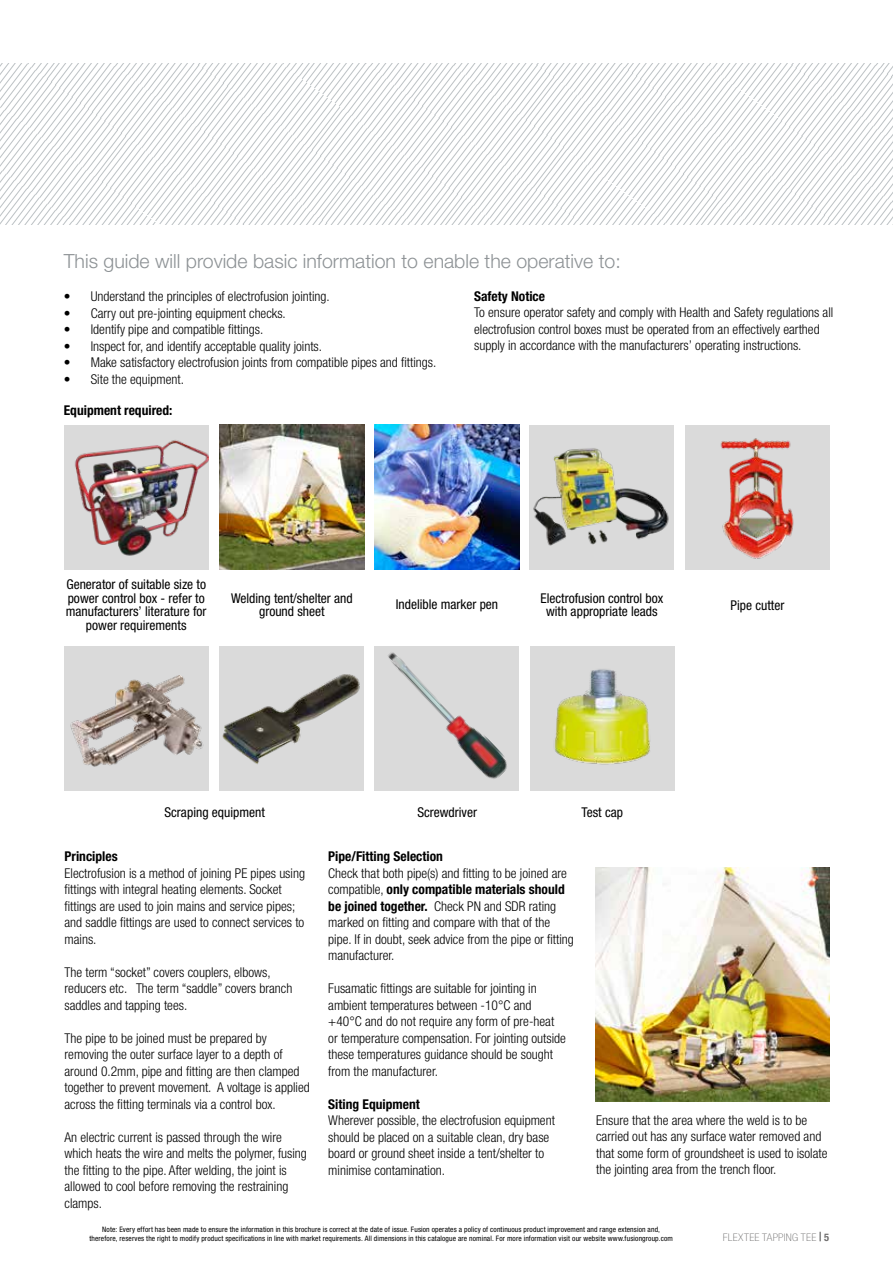
<style>
.page{position:relative;width:893px;height:1263px;background:#fff}
.page>*{position:absolute;margin:0;border:0;box-sizing:border-box;transform-origin:0 0}
.t1{font:300 19.5px "Helvetica Neue LT Pro";color:#8d9295}
.t2{font:300 condensed 13.5px/16.5px "Helvetica Neue LT Pro";color:#000}
.t3{font:condensed 13.5px/13.5px "Helvetica Neue LT Pro";color:#000;text-align:center}
.t4{font:700 condensed 13.5px "Helvetica Neue LT Pro";color:#000}
.t5{font:100 condensed 10.5px "Helvetica Neue LT Pro";letter-spacing:.02em;color:#706f6f;scale:1.1 1}
.t6{font:condensed 7.5px/9px "Helvetica Neue LT Pro";letter-spacing:.02em;color:#000;text-align:center}
.s1{font-weight:700}
.s2{font-family:"Times New Roman";font-weight:700;font-stretch:normal;color:#000}
</style>
<div class="page">
<hr style="left:0;top:64px;width:1px;height:161px;background:#bfbfbf">
<svg style="left:0;top:64px;width:893px;height:160px"></svg>
<div style="left:64px;top:425px;width:145px;height:145px;background:#dadada"></div>
<img style="left:75px;top:440px;width:134px;height:116px">
<div style="left:685px;top:425px;width:144px;height:145px;background:#dadada"></div>
<img style="left:720px;top:438px;width:74px;height:121px">
<div style="left:530px;top:646px;width:145px;height:144px;background:#dadada"></div>
<img style="left:554px;top:669px;width:96px;height:96px">
<img style="left:219px;top:425px;width:145px;height:145px">
<div style="left:64px;top:646px;width:145px;height:144px;background:#dadada"></div>
<img style="left:375px;top:425px;width:144px;height:145px">
<div style="left:219px;top:646px;width:145px;height:144px;background:#dadada"></div>
<img style="left:222px;top:674px;width:138px;height:90px">
<img style="left:529px;top:425px;width:145px;height:145px">
<div style="left:374px;top:646px;width:145px;height:145px;background:#dadada"></div>
<img style="left:388px;top:652px;width:119px;height:127px">
<img style="left:595px;top:868px;width:234px;height:233px">
<img style="left:70px;top:675px;width:134px;height:92px">
<h1 class="t1" style="left:64px;top:249px;width:558px">This guide will provide basic information to enable the operative to:</h1>
<p class="t2" style="left:64px;top:288px;width:268px">• Understand the principles of electrofusion jointing.</p>
<p class="t2" style="left:64px;top:304px;width:224px">• Carry out pre-jointing equipment checks.</p>
<p class="t2" style="left:64px;top:321px;width:201px">• Identify pipe and compatible fittings.</p>
<p class="t2" style="left:64px;top:337px;width:260px">• Inspect for, and identify acceptable quality joints.</p>
<p class="t2" style="left:64px;top:354px;width:374px">• Make satisfactory electrofusion joints from compatible pipes and fittings.</p>
<p class="t2" style="left:64px;top:370px;width:122px">• Site the equipment.</p>
<p class="t4" style="left:64px;top:402px;width:110px">Equipment required:</p>
<p class="t4" style="left:474px;top:288px;width:72px">Safety Notice</p>
<p class="t2" style="left:474px;top:304px;width:361px">To ensure operator safety and comply with Health and Safety regulations all electrofusion control boxes must be operated from an effectively earthed supply in accordance with the manufacturers’ operating instructions.</p>
<p class="t3" style="left:66px;top:577px;width:142px">Generator of suitable size to power control box - refer to manufacturers’ literature for power requirements</p>
<p class="t3" style="left:231px;top:591px;width:123px">Welding tent/shelter and ground sheet</p>
<p class="t3" style="left:731px;top:598px;width:55px">Pipe cutter</p>
<p class="t3" style="left:540px;top:591px;width:124px">Electrofusion control box with appropriate leads</p>
<p class="t3" style="left:396px;top:598px;width:104px">Indelible marker pen</p>
<p class="t3" style="left:164px;top:805px;width:102px">Scraping equipment</p>
<p class="t4" style="left:65px;top:848px;width:55px">Principles</p>
<p class="t2" style="left:65px;top:865px;width:242px">Electrofusion is a method of joining PE pipes using fittings with integral heating elements. Socket fittings are used to join mains and service pipes; and saddle fittings are used to connect services to mains.</p>
<p class="t2" style="left:65px;top:964px;width:229px">The term “socket” covers couplers, elbows, reducers etc. The term “saddle” covers branch saddles and tapping tees.</p>
<p class="t2" style="left:65px;top:1030px;width:247px">The pipe to be joined must be prepared by removing the outer surface layer to a depth of around 0.2mm, pipe and fitting are then clamped together to prevent movement. A voltage is applied across the fitting terminals via a control box.</p>
<p class="t2" style="left:65px;top:1129px;width:244px">An electric current is passed through the wire which heats the wire and melts the polymer, fusing the fitting to the pipe. After welding, the joint is allowed to cool before removing the restraining clamps.</p>
<p class="t3" style="left:417px;top:805px;width:61px">Screwdriver</p>
<p class="t3" style="left:582px;top:805px;width:43px">Test cap</p>
<p class="t4" style="left:328px;top:848px;width:116px">Pipe/Fitting Selection</p>
<p class="t2" style="left:328px;top:865px;width:247px">Check that both pipe(s) and fitting to be joined are compatible, <span class="s1">only compatible materials should be joined together.</span> Check PN and SDR rating marked on fitting and compare with that of the pipe. If in doubt, seek advice from the pipe or fitting manufacturer.</p>
<p class="t2" style="left:328px;top:980px;width:239px">Fusamatic fittings are suitable for jointing in ambient temperatures between -10°C and +40°C and do not require any form of pre-heat or temperature compensation. For jointing outside these temperatures guidance should be sought from the manufacturer.</p>
<p class="t4" style="left:328px;top:1096px;width:93px">Siting Equipment</p>
<p class="t2" style="left:328px;top:1112px;width:228px">Wherever possible, the electrofusion equipment should be placed on a suitable clean, dry base board or ground sheet inside a tent/shelter to minimise contamination.</p>
<p class="t2" style="left:596px;top:1111px;width:233px">Ensure that the area where the weld is to be carried out has any surface water removed and that some form of groundsheet is used to isolate the jointing area from the trench floor.</p>
<p class="t6" style="left:89px;top:1225px;width:585px">Note: Every effort has been made to ensure the information in this brochure is correct at the date of issue. Fusion operates a policy of continuous product improvement and range extension and, therefore, reserves the right to modify product specifications in line with market requirements. All dimensions in this catalogue are nominal. For more information visit our website www.fusiongroup.com</p>
<p class="t5" style="left:723px;top:1231px;width:98px">FLEXTEE TAPPING TEE <span class="s2">|</span> <span class="s1">5</span></p>
</div>
